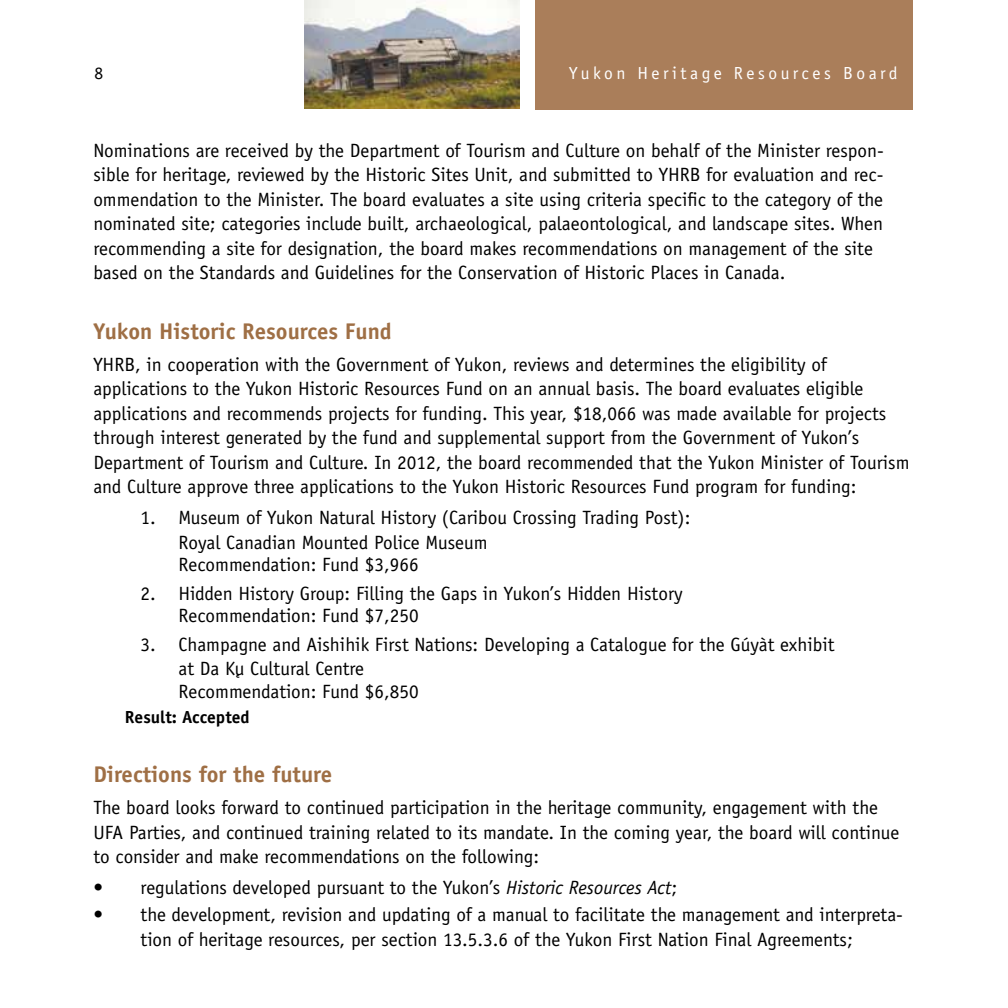
<style>
.page{position:relative;width:1008px;height:1008px;background:#fff}
.page>*{position:absolute;margin:0;border:0;box-sizing:border-box;transform-origin:0 0}
.t1{font:700 22.75px "Officina Sans";color:#9f6f45}
.t2{font:19.25px/24.5px "Officina Sans";color:#000}
.t3{font:17.5px "Officina Sans";letter-spacing:.2em;color:#fff}
.t4{font:700 17.5px "Officina Sans";color:#000}
.t5{font:17.5px "Officina Sans";color:#000}
.s1{font-style:italic}
</style>
<div class="page">
<img style="left:305px;top:0;width:214px;height:109px">
<div style="left:536px;top:0;width:378px;height:110px;background:#aa7e5a"></div>
<p class="t5" style="left:94px;top:63px;width:10px">8</p>
<p class="t3" style="left:569px;top:63px;width:330px">Yukon Heritage Resources Board</p>
<p class="t2" style="left:93px;top:138px;width:792px">Nominations are received by the Department of Tourism and Culture on behalf of the Minister respon&shy;sible for heritage, reviewed by the Historic Sites Unit, and submitted to YHRB for evaluation and rec&shy;ommendation to the Minister. The board evaluates a site using criteria specific to the category of the nominated site; categories include built, archaeological, palaeontological, and landscape sites. When recommending a site for designation, the board makes recommendations on management of the site based on the Standards and Guidelines for the Conservation of Historic Places in Canada.</p>
<p class="t1" style="left:93px;top:317px;width:300px">Yukon Historic Resources Fund</p>
<p class="t2" style="left:93px;top:352px;width:818px">YHRB, in cooperation with the Government of Yukon, reviews and determines the eligibility of applications to the Yukon Historic Resources Fund on an annual basis. The board evaluates eligible applications and recommends projects for funding. This year, $18,066 was made available for projects through interest generated by the fund and supplemental support from the Government of Yukon’s Department of Tourism and Culture. In 2012, the board recommended that the Yukon Minister of Tourism and Culture approve three applications to the Yukon Historic Resources Fund program for funding:</p>
<p class="t2" style="left:178px;top:505px;width:514px;text-indent:-38px">1. Museum of Yukon Natural History (Caribou Crossing Trading Post):<br>Royal Canadian Mounted Police Museum</p>
<p class="t2" style="left:178px;top:553px;width:242px">Recommendation: Fund $3,966</p>
<p class="t2" style="left:178px;top:582px;width:506px;line-height:22.8px;text-indent:-38px">2. Hidden History Group: Filling the Gaps in Yukon’s Hidden History<br>Recommendation: Fund $7,250</p>
<p class="t2" style="left:178px;top:632px;width:658px;text-indent:-38px">3. Champagne and Aishihik First Nations: Developing a Catalogue for the Gúyàt exhibit at Da Ku Cultural Centre</p>
<p class="t2" style="left:178px;top:679px;width:242px">Recommendation: Fund $6,850</p>
<p class="t4" style="left:125px;top:706px;width:126px">Result: Accepted</p>
<p class="t1" style="left:93px;top:760px;width:240px">Directions for the future</p>
<p class="t2" style="left:93px;top:796px;width:807px">The board looks forward to continued participation in the heritage community, engagement with the<br>UFA Parties, and continued training related to its mandate. In the coming year, the board will continue to consider and make recommendations on the following:</p>
<p class="t2" style="left:93px;top:875px;width:585px">• regulations developed pursuant to the Yukon’s <span class="s1">Historic Resources Act</span>;</p>
<p class="t2" style="left:93px;top:902px;width:811px;text-align:center">• the development, revision and updating of a manual to facilitate the management and interpreta&shy;tion of heritage resources, per section 13.5.3.6 of the Yukon First Nation Final Agreements;</p>
</div>
